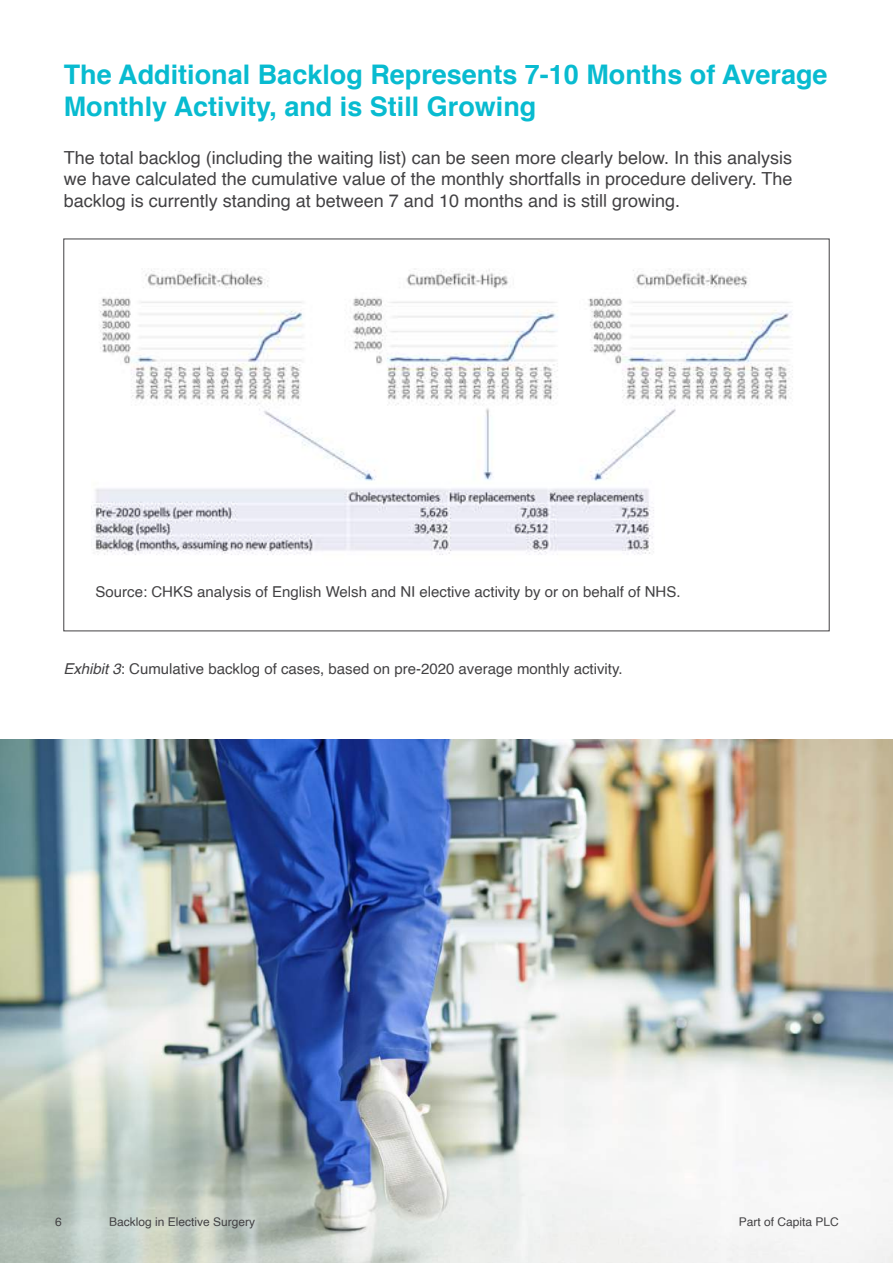
<style>
.page{position:relative;width:893px;height:1263px;background:#fff}
.page>*{position:absolute;margin:0;border:0;box-sizing:border-box;transform-origin:0 0}
.t1{font:700 27px/32.4px "Helvetica";color:#08bbd0}
.t2{font:18px/21.6px "Helvetica";color:#424143;text-align:justify}
.t3{font:15px "Helvetica";color:#424143}
.t4{font:12px "Helvetica";color:#424143}
.s1{font-style:italic}
</style>
<div class="page">
<img style="left:91px;top:269px;width:702px;height:286px">
<img style="left:0;top:740px;width:893px;height:523px">
<h1 class="t1" style="left:64px;top:59px;width:765px">The Additional Backlog Represents 7-10 Months of Average<br>Monthly Activity, and is Still Growing</h1>
<p class="t2" style="left:64px;top:147px;width:730px">The total backlog (including the waiting list) can be seen more clearly below. In this analysis we have calculated the cumulative value of the monthly shortfalls in procedure delivery. The backlog is currently standing at between 7 and 10 months and is still growing.</p>
<p class="t3" style="left:96px;top:580px;width:586px">Source: CHKS analysis of English Welsh and NI elective activity by or on behalf of NHS.</p>
<p class="t3" style="left:63px;top:657px;width:561px"><span class="s1">Exhibit 3</span>: Cumulative backlog of cases, based on pre-2020 average monthly activity.</p>
<p class="t4" style="left:55px;top:1212px;width:8px">6</p>
<p class="t4" style="left:109px;top:1212px;width:148px">Backlog in Elective Surgery</p>
<p class="t4" style="left:739px;top:1212px;width:102px">Part of Capita PLC</p>
</div>
